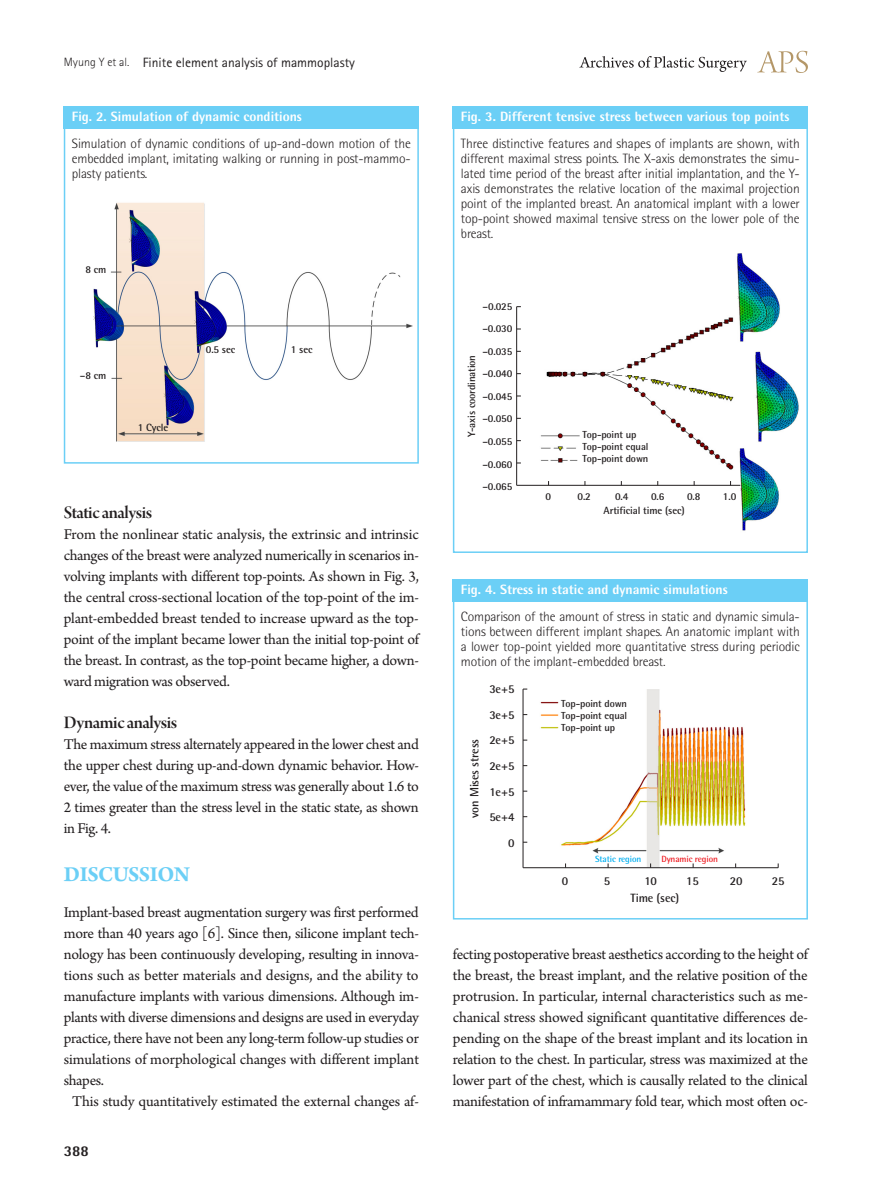
<style>
.page{position:relative;width:893px;height:1191px;background:#fff}
.page>*{position:absolute;margin:0;border:0;box-sizing:border-box;transform-origin:0 0}
.대제목{font:700 22.5px "Arno Pro";letter-spacing:-.02em;color:#6bcff6}
.중제목{font:18.75px "Arno Pro Smbd Display";letter-spacing:-.025em;color:#231f20}
.본문_0{font:15.75px/21px "Arno Pro";letter-spacing:-.02em;color:#231f20;text-align:justify}
.본문{font:15.75px/21px "Arno Pro";letter-spacing:-.015em;color:#231f20;text-align:justify}
.t1{font:800 15px "Rotis Semi Sans Std";color:#231f20}
.그림설명{font:300 13.5px/15px "Rotis Semi Sans Std";letter-spacing:-.01em;color:#231f20;text-align:justify}
.표그림제목{font:800 13.5px "Rotis Semi Sans Std";color:#fff}
.하시라_제목{font:13.5px "Rotis Sans Serif Std";color:#231f20}
.그림지문{font:700 12px "Rotis Semi Sans Std";letter-spacing:-.01em;color:#231f20}
.그림지문-2{font:700 10.5px "Rotis Semi Sans Std";letter-spacing:-.01em;color:#231f20}
.그림지문-3{font:700 10.2px "Rotis Semi Sans Std";letter-spacing:-.01em;color:#231f20}
.그림지문-4{font:700 9px "Rotis Semi Sans Std";letter-spacing:-.01em;color:#ee1d23}
.그림지문-5{font:700 9px "Rotis Semi Sans Std";letter-spacing:-.01em;color:#00aeef}
.s1{font-weight:300;font-size:12px}
</style>
<div class="page">
<svg style="left:757px;top:51px;width:51px;height:22px"></svg>
<svg style="left:579px;top:56px;width:168px;height:16px"></svg>
<div style="left:453px;top:579px;width:355px;height:22px;background:#6bcff6"></div>
<div style="left:453px;top:579px;width:355px;height:340px;border:2px solid #6bcff6"></div>
<img style="left:524px;top:689px;width:254px;height:178px">
<hr style="left:523px;top:689px;width:1px;height:178px;background:#231f20">
<hr style="left:523px;top:867px;width:255px;height:1px;background:#231f20">
<div style="left:64px;top:106px;width:355px;height:23px;background:#6bcff6"></div>
<div style="left:453px;top:106px;width:355px;height:23px;background:#6bcff6"></div>
<img style="left:93px;top:202px;width:319px;height:239px">
<img style="left:517px;top:253px;width:282px;height:278px">
<div style="left:64px;top:106px;width:355px;height:357px;border:2px solid #6bcff6"></div>
<div style="left:453px;top:106px;width:355px;height:447px;border:2px solid #6bcff6"></div>
<hr style="left:516px;top:307px;width:1px;height:178px;background:#231f20">
<hr style="left:517px;top:485px;width:223px;height:1px;background:#231f20">
<p class="하시라_제목" style="left:64px;top:54px;width:293px"><span class="s1">Myung Y et al.</span> Finite element analysis of mammoplasty</p>
<p class="표그림제목" style="left:72px;top:108px;width:232px">Fig. 2. Simulation of dynamic conditions</p>
<p class="표그림제목" style="left:461px;top:108px;width:330px">Fig. 3. Different tensive stress between various top points</p>
<p class="그림설명" style="left:72px;top:136px;width:341px">Simulation of dynamic conditions of up-and-down motion of the embedded implant, imitating walking or running in post-mammo&shy;plasty patients.</p>
<p class="그림설명" style="left:461px;top:136px;width:340px">Three distinctive features and shapes of implants are shown, with different maximal stress points. The X-axis demonstrates the simu&shy;lated time period of the breast after initial implantation, and the Y&shy;axis demonstrates the relative location of the maximal projection point of the implanted breast. An anatomical implant with a lower top-point showed maximal tensive stress on the lower pole of the breast.</p>
<p class="그림지문-2" style="left:85px;top:263px;width:22px">8 cm</p>
<p class="그림지문-2" style="left:80px;top:369px;width:28px">–8 cm</p>
<p class="그림지문-2" style="left:138px;top:421px;width:32px">1 Cycle</p>
<p class="그림지문-2" style="left:206px;top:342px;width:31px">0.5 sec</p>
<p class="그림지문-2" style="left:291px;top:342px;width:23px">1 sec</p>
<p class="중제목" style="left:64px;top:502px;width:90px">Static analysis</p>
<p class="본문_0" style="left:64px;top:525px;width:357px">From the nonlinear static analysis, the extrinsic and intrinsic changes of the breast were analyzed numerically in scenarios in&shy;volving implants with different top-points. As shown in Fig. 3, the central cross-sectional location of the top-point of the im&shy;plant-embedded breast tended to increase upward as the top&shy;point of the implant became lower than the initial top-point of the breast. In contrast, as the top-point became higher, a down&shy;ward migration was observed.</p>
<p class="중제목" style="left:64px;top:712px;width:115px">Dynamic analysis</p>
<p class="본문_0" style="left:64px;top:735px;width:357px">The maximum stress alternately appeared in the lower chest and the upper chest during up-and-down dynamic behavior. How&shy;ever, the value of the maximum stress was generally about 1.6 to 2 times greater than the stress level in the static state, as shown in Fig. 4.</p>
<p class="대제목" style="left:64px;top:861px;width:128px">DISCUSSION</p>
<p class="본문_0" style="left:64px;top:903px;width:357px">Implant-based breast augmentation surgery was first performed more than 40 years ago [6]. Since then, silicone implant tech&shy;nology has been continuously developing, resulting in innova&shy;tions such as better materials and designs, and the ability to manufacture implants with various dimensions. Although im&shy;plants with diverse dimensions and designs are used in everyday practice, there have not been any long-term follow-up studies or simulations of morphological changes with different implant shapes.</p>
<p class="본문" style="left:72px;top:1092px;width:348px">This study quantitatively estimated the external changes af-</p>
<p class="t1" style="left:64px;top:1141px;width:27px">388</p>
<p class="그림지문-2" style="left:483px;top:300px;width:31px">–0.025</p>
<p class="그림지문-2" style="left:482px;top:322px;width:31px">–0.030</p>
<p class="그림지문-2" style="left:482px;top:345px;width:31px">–0.035</p>
<p class="그림지문-2" style="left:482px;top:367px;width:31px">–0.040</p>
<p class="그림지문-2" style="left:482px;top:390px;width:31px">–0.045</p>
<p class="그림지문-2" style="left:482px;top:412px;width:31px">–0.050</p>
<p class="그림지문-2" style="left:482px;top:435px;width:31px">–0.055</p>
<p class="그림지문-2" style="left:482px;top:457px;width:31px">–0.060</p>
<p class="그림지문-2" style="left:482px;top:480px;width:31px">–0.065</p>
<p class="그림지문-2" style="left:465px;top:437px;width:84px;rotate:-90deg">Y-axis coordination</p>
<p class="그림지문-3" style="left:583px;top:428px;width:55px">Top-point up</p>
<p class="그림지문-3" style="left:583px;top:440px;width:67px">Top-point equal</p>
<p class="그림지문-3" style="left:583px;top:452px;width:67px">Top-point down</p>
<p class="그림지문-2" style="left:545px;top:489px;width:7px">0</p>
<p class="그림지문-2" style="left:577px;top:489px;width:15px">0.2</p>
<p class="그림지문-2" style="left:615px;top:489px;width:15px">0.4</p>
<p class="그림지문-2" style="left:651px;top:489px;width:15px">0.6</p>
<p class="그림지문-2" style="left:687px;top:489px;width:15px">0.8</p>
<p class="그림지문-2" style="left:723px;top:489px;width:15px">1.0</p>
<p class="그림지문-2" style="left:604px;top:504px;width:83px">Artificial time (sec)</p>
<p class="표그림제목" style="left:461px;top:581px;width:268px">Fig. 4. Stress in static and dynamic simulations</p>
<p class="그림설명" style="left:461px;top:609px;width:340px">Comparison of the amount of stress in static and dynamic simula&shy;tions between different implant shapes. An anatomic implant with a lower top-point yielded more quantitative stress during periodic motion of the implant-embedded breast.</p>
<p class="그림지문" style="left:489px;top:682px;width:27px">3e+5</p>
<p class="그림지문" style="left:489px;top:707px;width:27px">3e+5</p>
<p class="그림지문" style="left:489px;top:733px;width:27px">2e+5</p>
<p class="그림지문" style="left:489px;top:758px;width:27px">2e+5</p>
<p class="그림지문" style="left:489px;top:784px;width:27px">1e+5</p>
<p class="그림지문" style="left:489px;top:809px;width:27px">5e+4</p>
<p class="그림지문" style="left:508px;top:835px;width:8px">0</p>
<p class="그림지문-3" style="left:561px;top:697px;width:67px">Top-point down</p>
<p class="그림지문-3" style="left:561px;top:709px;width:67px">Top-point equal</p>
<p class="그림지문-3" style="left:561px;top:721px;width:55px">Top-point up</p>
<p class="그림지문" style="left:467px;top:818px;width:81px;rotate:-90deg">von Mises stress</p>
<p class="그림지문-5" style="left:595px;top:853px;width:48px">Static region</p>
<p class="그림지문-4" style="left:661px;top:853px;width:58px">Dynamic region</p>
<p class="그림지문" style="left:562px;top:873px;width:8px">0</p>
<p class="그림지문" style="left:604px;top:873px;width:8px">5</p>
<p class="그림지문" style="left:644px;top:873px;width:14px">10</p>
<p class="그림지문" style="left:686px;top:873px;width:14px">15</p>
<p class="그림지문" style="left:730px;top:873px;width:14px">20</p>
<p class="그림지문" style="left:772px;top:873px;width:14px">25</p>
<p class="그림지문" style="left:630px;top:890px;width:50px">Time (sec)</p>
<p class="본문" style="left:453px;top:945px;width:357px">fecting postoperative breast aesthetics according to the height of the breast, the breast implant, and the relative position of the protrusion. In particular, internal characteristics such as me&shy;chanical stress showed significant quantitative differences de&shy;pending on the shape of the breast implant and its location in relation to the chest. In particular, stress was maximized at the lower part of the chest, which is causally related to the clinical manifestation of inframammary fold tear, which most often oc-</p>
</div>
